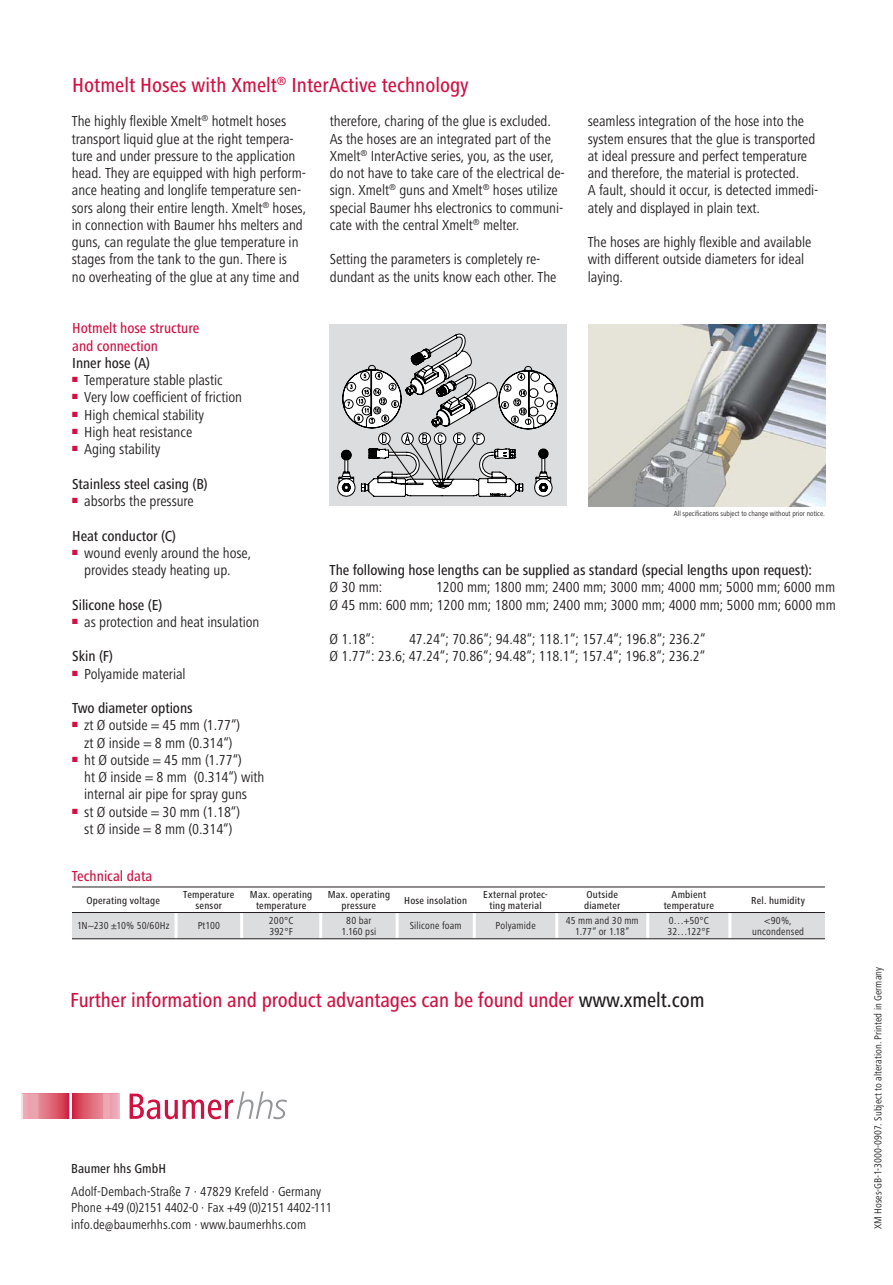
<style>
.page{position:relative;width:893px;height:1285px;background:#fff}
.page>*{position:absolute;margin:0;border:0;box-sizing:border-box;transform-origin:0 0}
.t1{font:500 condensed 21px "Frutiger Next LT";letter-spacing:-.005em;color:#d11142}
.t2{font:condensed 15px/17.2px "Frutiger Next LT";letter-spacing:-.005em;color:#231f20}
.t3{font:500 condensed 15px "Frutiger Next LT";letter-spacing:-.005em;color:#231f20}
.t4{font:500 condensed 15px/17.2px "Frutiger Next LT";letter-spacing:-.005em;color:#d11142}
.t5{font:condensed 13.5px/16.5px "Frutiger Next LT";color:#231f20}
.t6{font:500 condensed 13.5px "Frutiger Next LT";color:#231f20}
.t7{font:500 condensed 10.5px/10.5px "Frutiger Next LT";letter-spacing:.015em;color:#231f20;text-align:center}
.t8{font:condensed 10.5px/10.5px "Frutiger Next LT";color:#231f20}
.t9{font:condensed 10.5px/10.5px "Frutiger Next LT";letter-spacing:.02em;color:#231f20;text-align:center}
.t10{font:condensed 7.5px "Frutiger Next LT";color:#231f20}
.s1{color:#231f20}
</style>
<div class="page">
<svg style="left:72px;top:887px;width:753px;height:51px"></svg>
<hr style="left:174px;top:887px;width:3px;height:25px;background:#fff">
<hr style="left:240px;top:887px;width:3px;height:25px;background:#fff">
<hr style="left:319px;top:887px;width:3px;height:25px;background:#fff">
<hr style="left:396px;top:887px;width:3px;height:25px;background:#fff">
<hr style="left:473px;top:887px;width:3px;height:25px;background:#fff">
<hr style="left:555px;top:887px;width:3px;height:25px;background:#fff">
<hr style="left:646px;top:887px;width:3px;height:25px;background:#fff">
<hr style="left:728px;top:887px;width:3px;height:25px;background:#fff">
<hr style="left:174px;top:912px;width:3px;height:26px;background:#fff">
<hr style="left:240px;top:912px;width:3px;height:26px;background:#fff">
<hr style="left:319px;top:912px;width:3px;height:26px;background:#fff">
<hr style="left:396px;top:912px;width:3px;height:26px;background:#fff">
<hr style="left:473px;top:912px;width:3px;height:26px;background:#fff">
<hr style="left:555px;top:912px;width:3px;height:26px;background:#fff">
<hr style="left:646px;top:912px;width:3px;height:26px;background:#fff">
<hr style="left:728px;top:912px;width:3px;height:26px;background:#fff">
<svg style="left:22px;top:1093px;width:98px;height:25px;background:#e27a8a"></svg>
<svg style="left:130px;top:1091px;width:157px;height:27px"></svg>
<div style="left:330px;top:324px;width:237px;height:182px;background:#dcddde"></div>
<img style="left:588px;top:324px;width:237px;height:182px">
<svg style="left:337px;top:333px;width:220px;height:163px"></svg>
<hr style="left:72px;top:886px;width:753px;height:1px;background:#231f20">
<hr style="left:72px;top:912px;width:753px;height:1px;background:#231f20">
<hr style="left:72px;top:938px;width:658px;height:1px;background:#231f20">
<hr style="left:730px;top:938px;width:95px;height:1px;background:#231f20">
<h1 class="t1" style="left:72px;top:77px;width:398px">Hotmelt Hoses with Xmelt<sup>®</sup> InterActive technology</h1>
<p class="t2" style="left:72px;top:114px;width:236px">The highly flexible Xmelt<sup>®</sup> hotmelt hoses transport liquid glue at the right tempera&shy;ture and under pressure to the application head. They are equipped with high perform&shy;ance heating and longlife temperature sen&shy;sors along their entire length. Xmelt<sup>®</sup> hoses, in connection with Baumer hhs melters and guns, can regulate the glue temperature in stages from the tank to the gun. There is<br>no overheating of the glue at any time and</p>
<p class="t2" style="left:330px;top:114px;width:237px">therefore, charing of the glue is excluded.<br>As the hoses are an integrated part of the Xmelt<sup>®</sup> InterActive series, you, as the user, do not have to take care of the electrical de&shy;sign. Xmelt<sup>®</sup> guns and Xmelt<sup>®</sup> hoses utilize special Baumer hhs electronics to communi&shy;cate with the central Xmelt<sup>®</sup> melter.</p>
<p class="t2" style="left:330px;top:252px;width:228px">Setting the parameters is completely re&shy;dundant as the units know each other. The</p>
<p class="t2" style="left:588px;top:114px;width:232px">seamless integration of the hose into the system ensures that the glue is transported at ideal pressure and perfect temperature and therefore, the material is protected.<br>A fault, should it occur, is detected immedi&shy;ately and displayed in plain text.</p>
<p class="t2" style="left:588px;top:235px;width:225px">The hoses are highly flexible and available with different outside diameters for ideal laying.</p>
<p class="t4" style="left:72px;top:321px;width:128px">Hotmelt hose structure and connection</p>
<p class="t3" style="left:72px;top:357px;width:79px">Inner hose (A)</p>
<p class="t2" style="left:72px;top:373px;width:152px"><sup>■</sup> Temperature stable plastic</p>
<p class="t2" style="left:72px;top:390px;width:171px"><sup>■</sup> Very low coefficient of friction</p>
<p class="t2" style="left:72px;top:407px;width:133px"><sup>■</sup> High chemical stability</p>
<p class="t2" style="left:72px;top:424px;width:121px"><sup>■</sup> High heat resistance</p>
<p class="t2" style="left:72px;top:442px;width:90px"><sup>■</sup> Aging stability</p>
<p class="t3" style="left:72px;top:478px;width:137px">Stainless steel casing (B)</p>
<p class="t2" style="left:72px;top:493px;width:123px"><sup>■</sup> absorbs the pressure</p>
<p class="t3" style="left:72px;top:529px;width:105px">Heat conductor (C)</p>
<p class="t2" style="left:72px;top:545px;width:180px;text-align:center"><sup>■</sup> wound evenly around the hose, provides steady heating up.</p>
<p class="t3" style="left:72px;top:598px;width:91px">Silicone hose (E)</p>
<p class="t2" style="left:72px;top:614px;width:189px"><sup>■</sup> as protection and heat insulation</p>
<p class="t3" style="left:72px;top:650px;width:42px">Skin (F)</p>
<p class="t2" style="left:72px;top:666px;width:115px"><sup>■</sup> Polyamide material</p>
<p class="t3" style="left:72px;top:702px;width:122px">Two diameter options</p>
<p class="t2" style="left:72px;top:718px;width:170px;text-align:center"><sup>■</sup> zt Ø outside = 45 mm (1.77“) zt Ø inside = 8 mm (0.314“)</p>
<p class="t2" style="left:84px;top:752px;width:182px;text-indent:-12px"><sup>■</sup> ht Ø outside = 45 mm (1.77“)<br>ht Ø inside = 8 mm (0.314“) with internal air pipe for spray guns</p>
<p class="t2" style="left:72px;top:804px;width:169px;text-align:center"><sup>■</sup> st Ø outside = 30 mm (1.18“) st Ø inside = 8 mm (0.314“)</p>
<p class="t4" style="left:72px;top:868px;width:82px">Technical data</p>
<p class="t7" style="left:86px;top:895px;width:75px">Operating voltage</p>
<p class="t7" style="left:183px;top:890px;width:53px">Temperature sensor</p>
<p class="t7" style="left:250px;top:890px;width:64px">Max. operating temperature</p>
<p class="t7" style="left:328px;top:890px;width:64px">Max. operating pressure</p>
<p class="t7" style="left:404px;top:895px;width:64px">Hose insolation</p>
<p class="t7" style="left:483px;top:890px;width:66px">External protec&shy;ting material</p>
<p class="t7" style="left:584px;top:890px;width:38px;text-align:left">Outside diameter</p>
<p class="t7" style="left:664px;top:890px;width:52px">Ambient temperature</p>
<p class="t7" style="left:751px;top:895px;width:55px">Rel. humidity</p>
<p class="t8" style="left:77px;top:921px;width:94px">1N~230 ±10% 50/60Hz</p>
<p class="t8" style="left:198px;top:921px;width:24px">Pt100</p>
<p class="t8" style="left:269px;top:916px;width:26px">200°C<br>392°F</p>
<p class="t9" style="left:341px;top:916px;width:36px">80 bar<br>1.160 psi</p>
<p class="t8" style="left:410px;top:921px;width:54px">Silicone foam</p>
<p class="t9" style="left:495px;top:921px;width:42px">Polyamide</p>
<p class="t8" style="left:566px;top:916px;width:74px;text-align:center">45 mm and 30 mm<br>1.77” or 1.18”</p>
<p class="t8" style="left:668px;top:916px;width:44px">0…+50°C<br>32…122°F</p>
<p class="t8" style="left:752px;top:916px;width:53px;text-align:center">&lt;90%, uncondensed</p>
<p class="t10" style="left:674px;top:510px;width:153px">All specifications subject to change without prior notice.</p>
<p class="t3" style="left:330px;top:564px;width:484px">The following hose lengths can be supplied as standard (special lengths upon request):</p>
<p class="t2" style="left:330px;top:580px;width:54px">Ø 30 mm:</p>
<p class="t2" style="left:330px;top:580px;width:508px;text-align:right">1200 mm; 1800 mm; 2400 mm; 3000 mm; 4000 mm; 5000 mm; 6000 mm<br>Ø 45 mm: 600 mm; 1200 mm; 1800 mm; 2400 mm; 3000 mm; 4000 mm; 5000 mm; 6000 mm</p>
<p class="t2" style="left:330px;top:631px;width:47px">Ø 1.18“:</p>
<p class="t2" style="left:330px;top:631px;width:378px;text-align:right">47.24“; 70.86“; 94.48“; 118.1“; 157.4“; 196.8“; 236.2“<br>Ø 1.77“: 23.6; 47.24“; 70.86“; 94.48“; 118.1“; 157.4“; 196.8“; 236.2“</p>
<h1 class="t1" style="left:70px;top:991px;width:636px">Further information and product advantages can be found under <span class="s1">www.xmelt.com</span></h1>
<p class="t6" style="left:71px;top:1162px;width:96px">Baumer hhs GmbH</p>
<p class="t5" style="left:71px;top:1183px;width:262px">Adolf-Dembach-Straße 7 · 47829 Krefeld · Germany<br>Phone +49 (0)2151 4402-0 · Fax +49 (0)2151 4402-111 info.de@baumerhhs.com · www.baumerhhs.com</p>
<p class="t8" style="left:874px;top:1228px;width:263px;rotate:-90deg">XM Hoses-GB-1-3000-0907. Subject to alteration. Printed in Germany</p>
</div>
